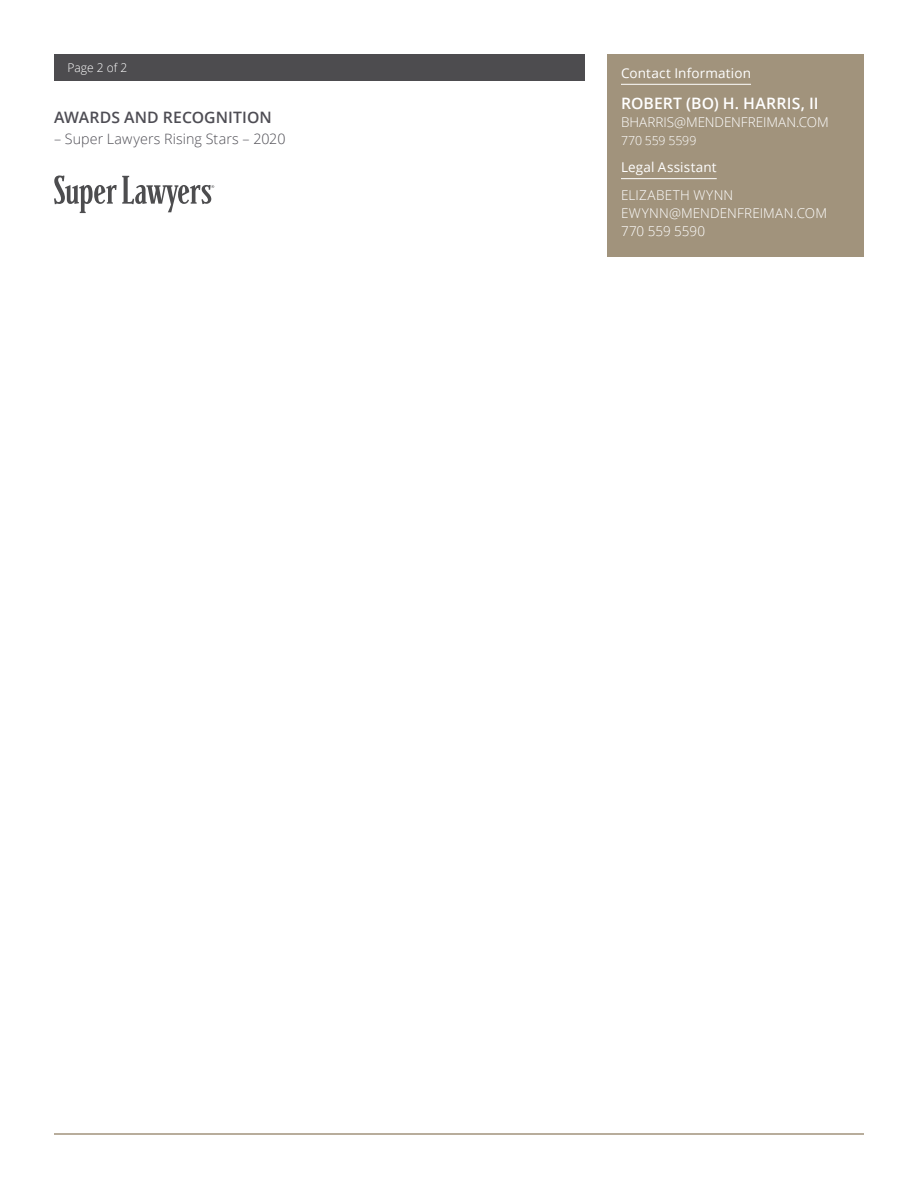
<style>
.page{position:relative;width:918px;height:1188px;background:#fff}
.page>*{position:absolute;margin:0;border:0;box-sizing:border-box;transform-origin:0 0}
.t1{font:600 15.75px "Open Sans";letter-spacing:.01em;color:#fff}
.t2{font:600 15.75px "Open Sans";letter-spacing:.005em;color:#4e4d54}
.t3{font:300 14.25px "Open Sans";letter-spacing:.005em;color:#4e4d54}
.t4{font:300 13.5px/18px "Open Sans";letter-spacing:.01em;color:#fff}
.t5{font:13.5px "Open Sans";letter-spacing:.01em;color:#fff}
.t6{font:300 12.3px "Open Sans";letter-spacing:-.015em;color:#fff}
.t7{font:300 12px "Open Sans";color:#fff}
</style>
<div class="page">
<hr style="left:54px;top:1133px;width:810px;height:2px;background:#a1937c">
<div style="left:608px;top:54px;width:256px;height:202px;background:#a1937c"></div>
<hr style="left:621px;top:84px;width:130px;height:1px;background:#fff">
<hr style="left:621px;top:178px;width:96px;height:1px;background:#fff">
<div style="left:54px;top:54px;width:531px;height:27px;background:#4d4c4f"></div>
<svg style="left:54px;top:175px;width:160px;height:38px"></svg>
<p class="t7" style="left:68px;top:60px;width:61px">Page 2 of 2</p>
<p class="t2" style="left:54px;top:107px;width:219px">AWARDS AND RECOGNITION</p>
<p class="t3" style="left:54px;top:129px;width:233px">– Super Lawyers Rising Stars – 2020</p>
<p class="t5" style="left:621px;top:64px;width:132px">Contact Information</p>
<p class="t1" style="left:621px;top:92px;width:199px">ROBERT (BO) H. HARRIS, II</p>
<p class="t4" style="left:621px;top:112px;width:209px">BHARRIS@MENDENFREIMAN.COM</p>
<p class="t6" style="left:621px;top:132px;width:77px">770 559 5599</p>
<p class="t5" style="left:621px;top:158px;width:97px">Legal Assistant</p>
<p class="t4" style="left:621px;top:186px;width:207px">ELIZABETH WYNN<br>EWYNN@MENDENFREIMAN.COM<br>770 559 5590</p>
</div>
